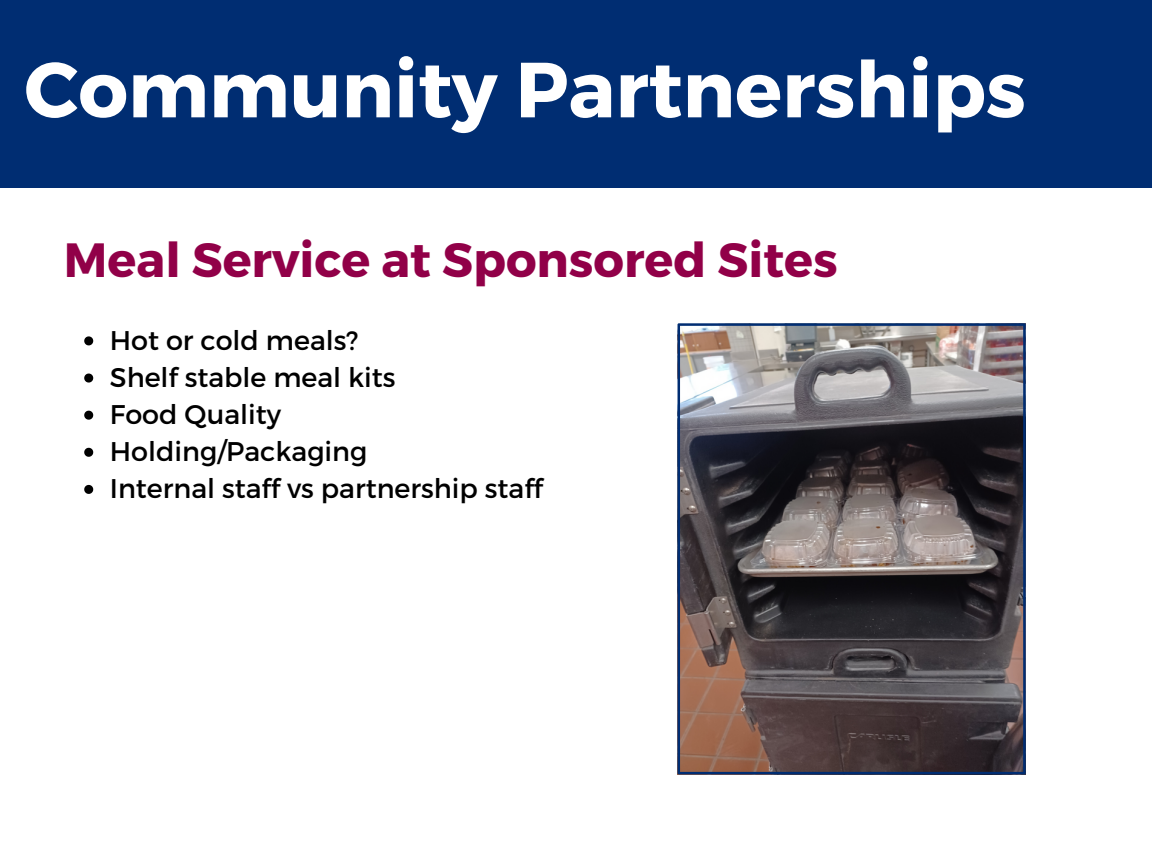
<style>
.page{position:relative;width:1152px;height:864px;background:#fff}
.page>*{position:absolute;margin:0;border:0;box-sizing:border-box;transform-origin:0 0}
.t1{font:700 78px "Montserrat";color:#fff}
.t2{font:700 48px "Montserrat";color:#910048}
.t3{font:27px "Montserrat";color:#000}
</style>
<div class="page">
<div style="left:0;top:0;width:1152px;height:188px;background:#002d72"></div>
<svg style="left:678px;top:323px;width:348px;height:451px;background:#5e5659"></svg>
<svg style="left:84px;top:336px;width:9px;height:9px"></svg>
<svg style="left:84px;top:374px;width:9px;height:9px"></svg>
<svg style="left:84px;top:411px;width:9px;height:9px"></svg>
<svg style="left:84px;top:448px;width:9px;height:9px"></svg>
<svg style="left:84px;top:485px;width:9px;height:9px"></svg>
<p class="t1" style="left:24px;top:39px;width:1003px">Community Partnerships</p>
<p class="t2" style="left:64px;top:229px;width:775px">Meal Service at Sponsored Sites</p>
<p class="t3" style="left:110px;top:323px;width:250px">Hot or cold meals?</p>
<p class="t3" style="left:110px;top:360px;width:287px">Shelf stable meal kits</p>
<p class="t3" style="left:110px;top:397px;width:173px">Food Quality</p>
<p class="t3" style="left:110px;top:434px;width:259px">Holding/Packaging</p>
<p class="t3" style="left:110px;top:471px;width:435px">Internal staff vs partnership staff</p>
</div>
